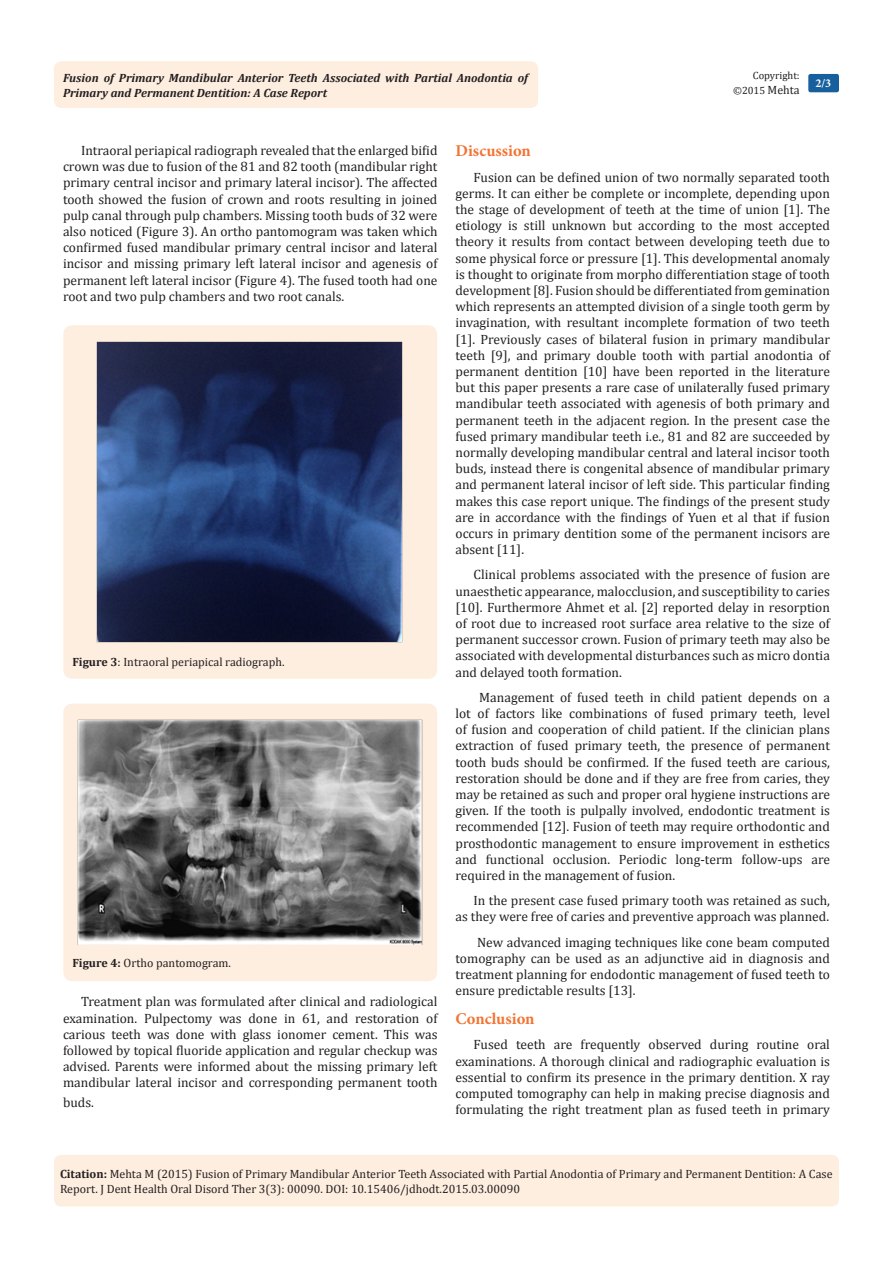
<style>
.page{position:relative;width:893px;height:1263px;background:#fff}
.page>*{position:absolute;margin:0;border:0;box-sizing:border-box;transform-origin:0 0}
.List_Paragraph{font:700 16.5px "Minion Pro";color:#f37331}
.List_Paragraph-2{font:13.5px/16.2px "Cambria";color:#231f20;text-align:justify}
.Citation{font:12px/14.4px "Cambria";color:#231f20}
.t1{font:italic 700 12px/14.4px "Cambria";color:#231f20}
.t2{font:700 12px "Minion Pro";color:#fff}
.t3{font:10.5px/14.4px "Cambria";color:#231f20;text-align:right}
.s1{font-size:12px}
.s2{font-weight:700}
</style>
<div class="page">
<div style="left:54px;top:61px;width:484px;height:47px;background:#feeee0;border-radius:8px"></div>
<div style="left:808px;top:74px;width:31px;height:18px;background:#18609d;border-radius:2px"></div>
<div style="left:54px;top:1155px;width:785px;height:51px;background:#feeee0;border-radius:7px"></div>
<div style="left:63px;top:325px;width:374px;height:354px;background:#feeee0;border-radius:9px"></div>
<img style="left:96px;top:342px;width:306px;height:300px">
<div style="left:63px;top:704px;width:374px;height:277px;background:#feeee0;border-radius:9px"></div>
<img style="left:78px;top:719px;width:344px;height:226px">
<p class="t3" style="left:733px;top:68px;width:68px">Copyright: ©2015 <span class="s1">Mehta</span></p>
<p class="t1" style="left:63px;top:70px;width:466px">Fusion of Primary Mandibular Anterior Teeth Associated with Partial Anodontia of<br>Primary and Permanent Dentition: A Case Report</p>
<p class="t2" style="left:815px;top:75px;width:17px">2/3</p>
<p class="List_Paragraph-2" style="left:63px;top:142px;width:376px;text-indent:18px">Intraoral periapical radiograph revealed that the enlarged bifid crown was due to fusion of the 81 and 82 tooth (mandibular right primary central incisor and primary lateral incisor). The affected tooth showed the fusion of crown and roots resulting in joined pulp canal through pulp chambers. Missing tooth buds of 32 were also noticed (Figure 3). An ortho pantomogram was taken which confirmed fused mandibular primary central incisor and lateral incisor and missing primary left lateral incisor and agenesis of permanent left lateral incisor (Figure 4). The fused tooth had one root and two pulp chambers and two root canals.</p>
<p class="Citation" style="left:72px;top:654px;width:214px"><span class="s2">Figure 3</span>: Intraoral periapical radiograph.</p>
<p class="Citation" style="left:72px;top:955px;width:160px"><span class="s2">Figure 4:</span> Ortho pantomogram.</p>
<p class="List_Paragraph-2" style="left:63px;top:994px;width:376px;text-indent:18px">Treatment plan was formulated after clinical and radiological examination. Pulpectomy was done in 61, and restoration of carious teeth was done with glass ionomer cement. This was followed by topical fluoride application and regular checkup was advised. Parents were informed about the missing primary left mandibular lateral incisor and corresponding permanent tooth</p>
<p class="List_Paragraph-2" style="left:63px;top:1094px;width:32px">buds.</p>
<p class="List_Paragraph" style="left:455px;top:139px;width:77px">Discussion</p>
<p class="List_Paragraph-2" style="left:455px;top:169px;width:376px;text-indent:18px">Fusion can be defined union of two normally separated tooth germs. It can either be complete or incomplete, depending upon the stage of development of teeth at the time of union [1]. The etiology is still unknown but according to the most accepted theory it results from contact between developing teeth due to some physical force or pressure [1]. This developmental anomaly is thought to originate from morpho differentiation stage of tooth development [8]. Fusion should be differentiated from gemination which represents an attempted division of a single tooth germ by invagination, with resultant incomplete formation of two teeth [1]. Previously cases of bilateral fusion in primary mandibular teeth [9], and primary double tooth with partial anodontia of permanent dentition [10] have been reported in the literature but this paper presents a rare case of unilaterally fused primary mandibular teeth associated with agenesis of both primary and permanent teeth in the adjacent region. In the present case the fused primary mandibular teeth i.e., 81 and 82 are succeeded by normally developing mandibular central and lateral incisor tooth buds, instead there is congenital absence of mandibular primary and permanent lateral incisor of left side. This particular finding makes this case report unique. The findings of the present study are in accordance with the findings of Yuen et al that if fusion occurs in primary dentition some of the permanent incisors are absent [11].</p>
<p class="List_Paragraph-2" style="left:455px;top:567px;width:376px;text-indent:18px">Clinical problems associated with the presence of fusion are unaesthetic appearance, malocclusion, and susceptibility to caries [10]. Furthermore Ahmet et al. [2] reported delay in resorption of root due to increased root surface area relative to the size of permanent successor crown. Fusion of primary teeth may also be associated with developmental disturbances such as micro dontia and delayed tooth formation.</p>
<p class="List_Paragraph-2" style="left:455px;top:689px;width:376px;text-indent:24px">Management of fused teeth in child patient depends on a lot of factors like combinations of fused primary teeth, level of fusion and cooperation of child patient. If the clinician plans extraction of fused primary teeth, the presence of permanent tooth buds should be confirmed. If the fused teeth are carious, restoration should be done and if they are free from caries, they may be retained as such and proper oral hygiene instructions are given. If the tooth is pulpally involved, endodontic treatment is recommended [12]. Fusion of teeth may require orthodontic and prosthodontic management to ensure improvement in esthetics and functional occlusion. Periodic long-term follow-ups are required in the management of fusion.</p>
<p class="List_Paragraph-2" style="left:455px;top:892px;width:376px;text-align:right">In the present case fused primary tooth was retained as such,<br>as they were free of caries and preventive approach was planned.</p>
<p class="List_Paragraph-2" style="left:455px;top:934px;width:376px;text-indent:22px">New advanced imaging techniques like cone beam computed tomography can be used as an adjunctive aid in diagnosis and treatment planning for endodontic management of fused teeth to ensure predictable results [13].</p>
<p class="List_Paragraph" style="left:455px;top:1007px;width:81px">Conclusion</p>
<p class="List_Paragraph-2" style="left:455px;top:1036px;width:376px;text-indent:18px">Fused teeth are frequently observed during routine oral examinations. A thorough clinical and radiographic evaluation is essential to confirm its presence in the primary dentition. X ray computed tomography can help in making precise diagnosis and formulating the right treatment plan as fused teeth in primary</p>
<p class="Citation" style="left:60px;top:1167px;width:774px"><span class="s2">Citation:</span> Mehta M (2015) Fusion of Primary Mandibular Anterior Teeth Associated with Partial Anodontia of Primary and Permanent Dentition: A Case<br>Report. J Dent Health Oral Disord Ther 3(3): 00090. DOI: 10.15406/jdhodt.2015.03.00090</p>
</div>
